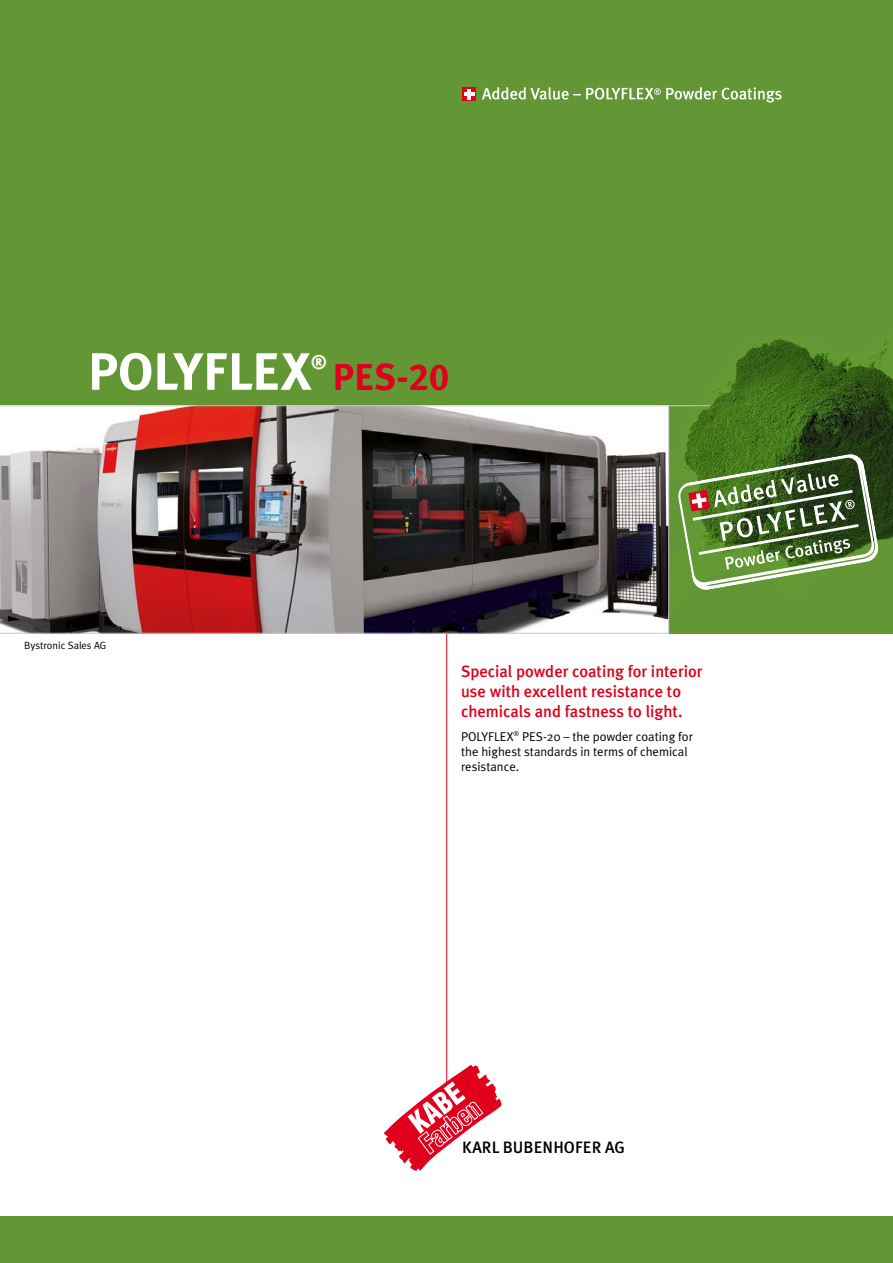
<style>
.page{position:relative;width:893px;height:1263px;background:#fff}
.page>*{position:absolute;margin:0;border:0;box-sizing:border-box;transform-origin:0 0}
.t1{font:700 52.5px "Meta Plus";color:#fff}
.t2{font:700 37.5px "Meta Plus";color:#e0001b}
.t3{font:700 19.5px "Meta Plus";color:#fff}
.t4{font:500 16.5px/19.8px "Meta Plus";color:#e0001b}
.t5{font:500 16.5px "Meta Plus";letter-spacing:.005em;color:#000}
.Text_fk{font:12.75px/15.3px "Meta Plus Normal";color:#000}
.Text_fk-2{font:10.5px "Meta Plus Normal";color:#000}
.s1{font-family:"Meta Plus Bold Caps";font-weight:400}
</style>
<div class="page">
<hr style="left:446px;top:600px;width:1px;height:499px;background:#e0001b">
<div style="left:0;top:0;width:893px;height:634px;background:#639736"></div>
<svg style="left:384px;top:1065px;width:117px;height:106px"></svg>
<div style="left:0;top:1216px;width:893px;height:47px;background:#639736"></div>
<img style="left:669px;top:339px;width:224px;height:292px">
<svg style="left:0;top:405px;width:669px;height:229px;background:#837071"></svg>
<svg style="left:462px;top:87px;width:14px;height:14px"></svg>
<svg style="left:464px;top:89px;width:10px;height:10px"></svg>
<svg style="left:482px;top:87px;width:300px;height:15px"></svg>
<svg style="left:677px;top:453px;width:202px;height:138px"></svg>
<p class="t1" style="left:88px;top:341px;width:225px">POLYFLEX</p>
<p class="t3" style="left:311px;top:351px;width:17px">®</p>
<p class="t2" style="left:333px;top:355px;width:118px">PES-<span class="s1">20</span></p>
<p class="Text_fk-2" style="left:24px;top:640px;width:84px">Bystronic Sales AG</p>
<p class="t4" style="left:461px;top:661px;width:243px">Special powder coating for interior use with excellent resistance to chemicals and fastness to light.</p>
<p class="Text_fk" style="left:461px;top:728px;width:233px">POLYFLEX<sup>®</sup> PES-20 – the powder coating for the highest standards in terms of chemical resistance.</p>
<p class="t5" style="left:462px;top:1138px;width:164px">KARL BUBENHOFER AG</p>
</div>
